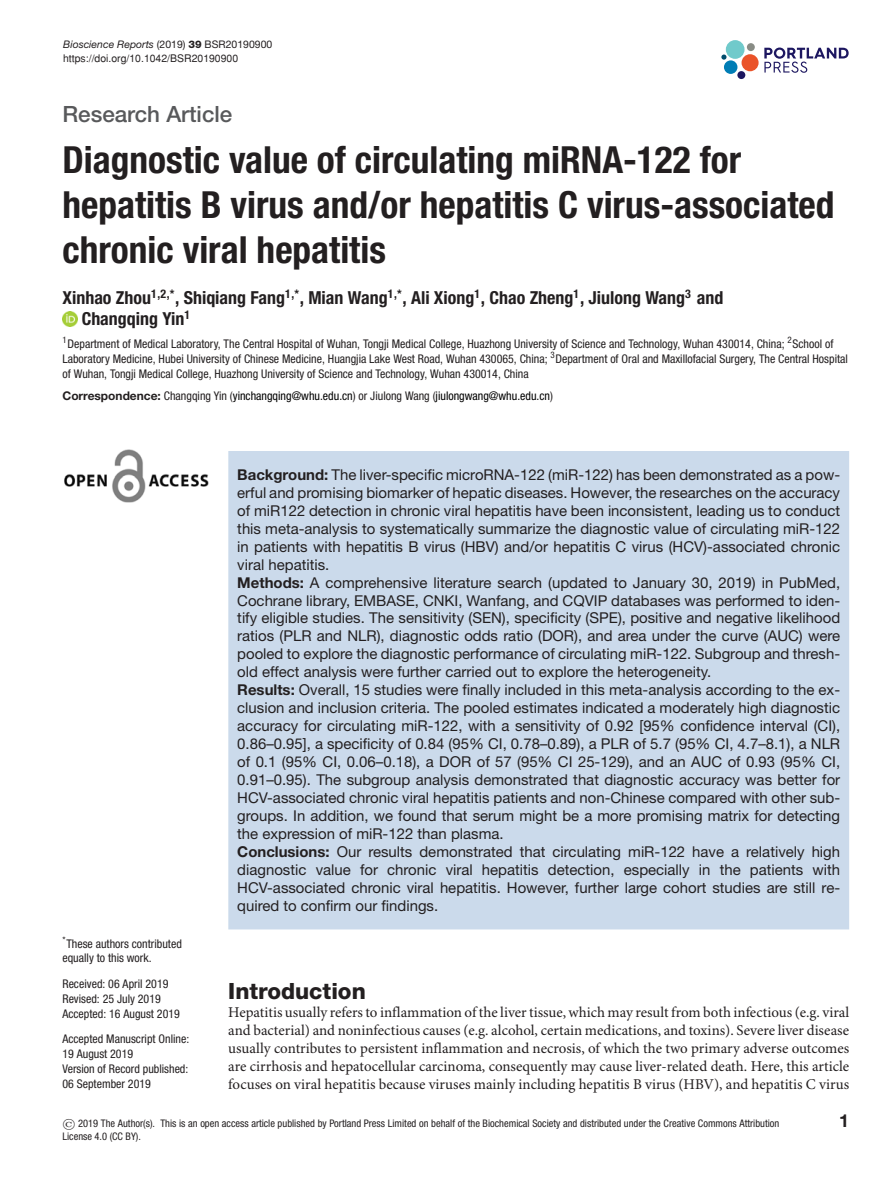
<style>
.page{position:relative;width:893px;height:1183px;background:#fff}
.page>*{position:absolute;margin:0;border:0;box-sizing:border-box;transform-origin:0 0}
.t1{font:700 condensed 37.35px/44.8px "Helvetica Neue LT Std";color:#231f20}
.t2{font:500 22.35px "Helvetica Neue LT Std";color:#58595b}
.t3{font:800 22.35px "Helvetica Neue LT Std";color:#231f20}
.t4{font:700 condensed 18px/21px "Helvetica Neue LT Std";color:#231f20}
.t5{font:700 18px "Helvetica Neue LT Std";color:#231f20}
.t6{font:15px/18px "Helvetica Neue LT Std";color:#231f20}
.t7{font:15px/18px "Minion Pro";color:#231f20;text-align:justify}
.t8{font:condensed 12px/15px "Helvetica Neue LT Std";color:#231f20}
.t9{font:condensed 12px "Helvetica Neue LT Std";color:#000}
.t10{font:condensed 10.5px/13.5px "Helvetica Neue LT Std";color:#231f20}
.t11{font:italic 10.5px "Helvetica Neue LT Std";color:#231f20}
.t12{font:10.5px "Helvetica";color:#231f20}
.s1{font-style:normal}
.s2{font-weight:800;font-style:normal}
.s3{font-weight:700;font-stretch:normal;color:#231f20}
.s4{color:#231f20}
.s5{font-weight:700}
.s6{font-family:"SFRM0700";font-stretch:normal}
</style>
<div class="page">
<svg style="left:764px;top:48px;width:85px;height:25px"></svg>
<div style="left:726px;top:40px;width:18px;height:19px;background:#70cacb;border-radius:50%"></div>
<div style="left:741px;top:54px;width:18px;height:17px;background:#ea5329;border-radius:50%"></div>
<div style="left:724px;top:60px;width:13px;height:14px;background:#007db5;border-radius:50%"></div>
<div style="left:737px;top:71px;width:8px;height:8px;background:#1d1760;border-radius:50%"></div>
<div style="left:747px;top:43px;width:8px;height:8px;background:#888c85;border-radius:50%"></div>
<svg style="left:721px;top:54px;width:5px;height:6px"></svg>
<img style="left:62px;top:312px;width:16px;height:15px">
<img style="left:64px;top:449px;width:145px;height:53px">
<div style="left:228px;top:451px;width:621px;height:478px;background:#cbdaeb"></div>
<p class="t11" style="left:63px;top:40px;width:211px">Bioscience Reports <span class="s1">(2019)</span> <span class="s2">39</span> <span class="s1">BSR20190900</span></p>
<p class="t12" style="left:63px;top:54px;width:177px">https://doi.org/10.1042/BSR20190900</p>
<h2 class="t2" style="left:62px;top:106px;width:171px">Research Article</h2>
<h1 class="t1" style="left:62px;top:140px;width:773px">Diagnostic value of circulating miRNA-122 for hepatitis B virus and/or hepatitis C virus-associated chronic viral hepatitis</h1>
<p class="t4" style="left:82px;top:289px;width:643px;text-indent:-19px">Xinhao Zhou<sup>1,2,*</sup>, Shiqiang Fang<sup>1,*</sup>, Mian Wang<sup>1,*</sup>, Ali Xiong<sup>1</sup>, Chao Zheng<sup>1</sup>, Jiulong Wang<sup>3</sup> and<br>Changqing Yin<sup>1</sup></p>
<p class="t8" style="left:62px;top:337px;width:787px"><sup>1</sup>Department of Medical Laboratory, The Central Hospital of Wuhan, Tongji Medical College, Huazhong University of Science and Technology, Wuhan 430014, China; <sup>2</sup>School of<br>Laboratory Medicine, Hubei University of Chinese Medicine, Huangjia Lake West Road, Wuhan 430065, China; <sup>3</sup>Department of Oral and Maxillofacial Surgery, The Central Hospital of Wuhan, Tongji Medical College, Huazhong University of Science and Technology, Wuhan 430014, China</p>
<p class="t9" style="left:62px;top:391px;width:492px"><span class="s3">Correspondence:</span> <span class="s4">Changqing Yin (</span>yinchangqing@whu.edu.cn<span class="s4">) or Jiulong Wang (</span>jiulongwang@whu.edu.cn<span class="s4">)</span></p>
<p class="t6" style="left:237px;top:467px;width:604px"><span class="s5">Background:</span> The liver-specific microRNA-122 (miR-122) has been demonstrated as a pow&shy;erful and promising biomarker of hepatic diseases. However, the researches on the accuracy of miR122 detection in chronic viral hepatitis have been inconsistent, leading us to conduct this meta-analysis to systematically summarize the diagnostic value of circulating miR-122 in patients with hepatitis B virus (HBV) and/or hepatitis C virus (HCV)-associated chronic viral hepatitis.<br><span class="s5">Methods:</span> A comprehensive literature search (updated to January 30, 2019) in PubMed, Cochrane library, EMBASE, CNKI, Wanfang, and CQVIP databases was performed to iden&shy;tify eligible studies. The sensitivity (SEN), specificity (SPE), positive and negative likelihood ratios (PLR and NLR), diagnostic odds ratio (DOR), and area under the curve (AUC) were pooled to explore the diagnostic performance of circulating miR-122. Subgroup and thresh&shy;old effect analysis were further carried out to explore the heterogeneity.<br><span class="s5">Results:</span> Overall, 15 studies were finally included in this meta-analysis according to the ex&shy;clusion and inclusion criteria. The pooled estimates indicated a moderately high diagnostic accuracy for circulating miR-122, with a sensitivity of 0.92 [95% confidence interval (CI), 0.86–0.95], a specificity of 0.84 (95% CI, 0.78–0.89), a PLR of 5.7 (95% CI, 4.7–8.1), a NLR of 0.1 (95% CI, 0.06–0.18), a DOR of 57 (95% CI 25-129), and an AUC of 0.93 (95% CI, 0.91–0.95). The subgroup analysis demonstrated that diagnostic accuracy was better for HCV-associated chronic viral hepatitis patients and non-Chinese compared with other sub&shy;groups. In addition, we found that serum might be a more promising matrix for detecting the expression of miR-122 than plasma.<br><span class="s5">Conclusions:</span> Our results demonstrated that circulating miR-122 have a relatively high diagnostic value for chronic viral hepatitis detection, especially in the patients with HCV-associated chronic viral hepatitis. However, further large cohort studies are still re&shy;quired to confirm our findings.</p>
<p class="t8" style="left:62px;top:936px;width:121px"><sup>*</sup>These authors contributed equally to this work.</p>
<p class="t8" style="left:62px;top:976px;width:119px">Received: 06 April 2019<br>Revised: 25 July 2019<br>Accepted: 16 August 2019</p>
<p class="t8" style="left:62px;top:1032px;width:128px">Accepted Manuscript Online:<br>19 August 2019<br>Version of Record published:<br>06 September 2019</p>
<h2 class="t3" style="left:228px;top:982px;width:139px">Introduction</h2>
<p class="t7" style="left:228px;top:1004px;width:623px">Hepatitis usually refers to inflammation of the liver tissue, which may result from both infectious (e.g. viral and bacterial) and noninfectious causes (e.g. alcohol, certain medications, and toxins). Severe liver disease usually contributes to persistent inflammation and necrosis, of which the two primary adverse outcomes are cirrhosis and hepatocellular carcinoma, consequently may cause liver-related death. Here, this article focuses on viral hepatitis because viruses mainly including hepatitis B virus (HBV), and hepatitis C virus</p>
<p class="t10" style="left:62px;top:1117px;width:718px"><span class="s6">©</span> 2019 The Author(s). This is an open access article published by Portland Press Limited on behalf of the Biochemical Society and distributed under the Creative Commons Attribution<br>License 4.0 (CC BY).</p>
<p class="t5" style="left:839px;top:1113px;width:11px">1</p>
</div>
